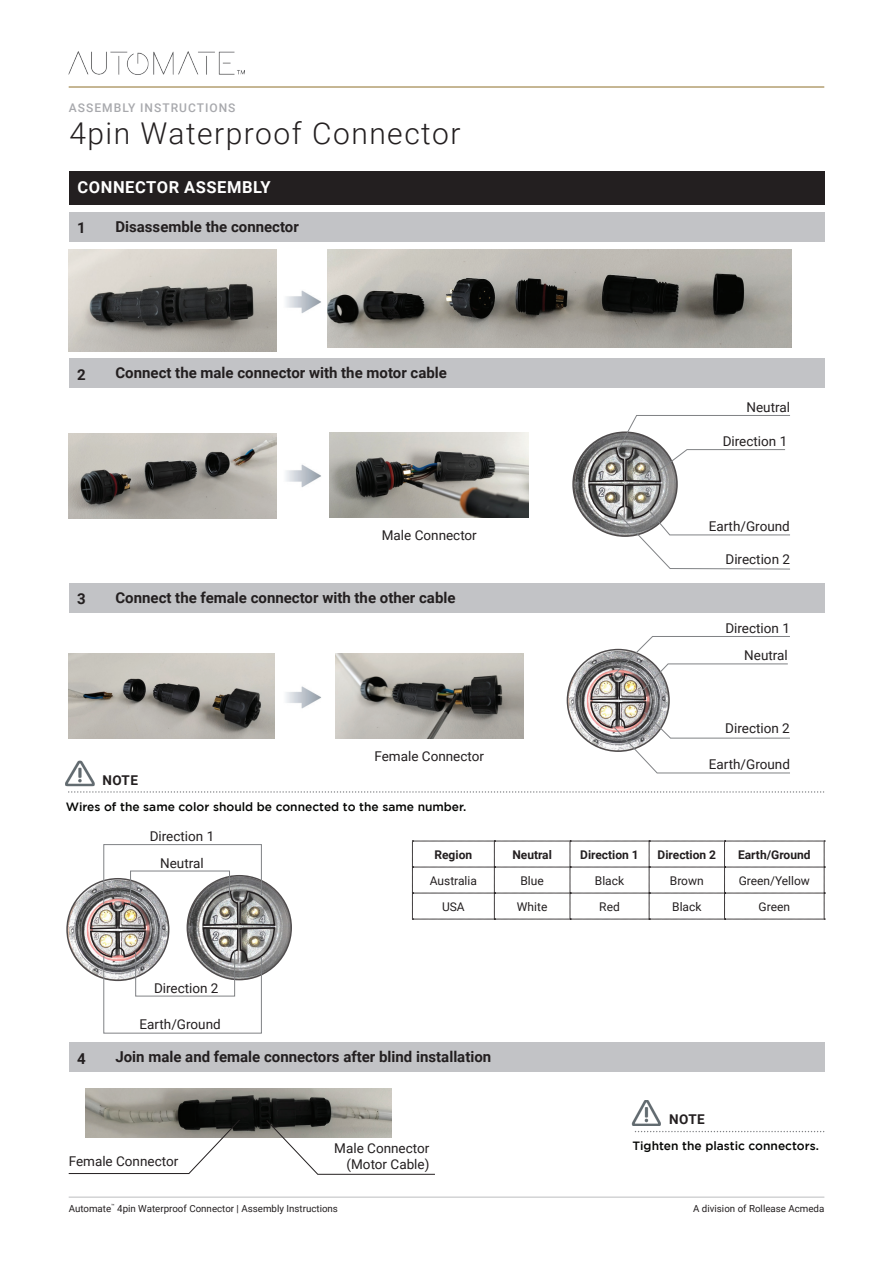
<style>
.page{position:relative;width:893px;height:1263px;background:#fff}
.page>*{position:absolute;margin:0;border:0;box-sizing:border-box;transform-origin:0 0}
.t1{font:300 30px "Roboto";letter-spacing:.05em;color:#231f20}
.t2{font:700 16.5px "Roboto";letter-spacing:.035em;color:#fff}
.t3{font:700 15px "Roboto";color:#231f20}
.t4{font:13.5px/26.5px "Roboto";color:#231f20;text-align:right}
.t5{font:700 13.5px "Roboto";letter-spacing:.035em;color:#231f20}
.t6{font:500 12px "Gotham";color:#040503}
.t7{font:12px "Roboto";color:#231f20}
.t8{font:700 12px "Roboto";color:#231f20}
.t9{font:500 12px "Roboto";letter-spacing:.085em;color:#a8a9ad}
.t10{font:9.75px "Roboto";color:#231f20}
</style>
<div class="page">
<hr style="left:69px;top:86px;width:755px;height:2px;background:#b39f70">
<img style="left:69px;top:51px;width:175px;height:23px">
<hr style="left:69px;top:1197px;width:755px;height:1px;background:#bcbdc0">
<div style="left:69px;top:171px;width:755px;height:33px;background:#231f20"></div>
<div style="left:69px;top:212px;width:755px;height:30px;background:#c2c3c6"></div>
<div style="left:69px;top:358px;width:755px;height:30px;background:#c2c3c6"></div>
<div style="left:69px;top:583px;width:755px;height:30px;background:#c2c3c6"></div>
<div style="left:69px;top:1042px;width:755px;height:30px;background:#c2c3c6"></div>
<img style="left:69px;top:249px;width:207px;height:103px">
<img style="left:328px;top:249px;width:463px;height:99px">
<img style="left:575px;top:447px;width:13px;height:75px">
<img style="left:330px;top:432px;width:199px;height:86px">
<img style="left:69px;top:433px;width:207px;height:86px">
<svg style="left:588px;top:415px;width:202px;height:155px"></svg>
<img style="left:568px;top:657px;width:22px;height:87px">
<img style="left:335px;top:654px;width:189px;height:85px">
<img style="left:69px;top:654px;width:206px;height:85px">
<svg style="left:590px;top:636px;width:200px;height:138px"></svg>
<svg style="left:635px;top:1131px;width:190px;height:1px"></svg>
<svg style="left:68px;top:791px;width:756px;height:2px"></svg>
<img style="left:65px;top:761px;width:30px;height:25px">
<img style="left:632px;top:1100px;width:29px;height:26px">
<svg style="left:412px;top:841px;width:413px;height:79px"></svg>
<img style="left:276px;top:890px;width:15px;height:76px">
<img style="left:68px;top:887px;width:21px;height:85px">
<svg style="left:89px;top:844px;width:187px;height:190px"></svg>
<img style="left:86px;top:1089px;width:306px;height:49px">
<svg style="left:266px;top:1119px;width:169px;height:56px"></svg>
<svg style="left:68px;top:1119px;width:173px;height:55px"></svg>
<img style="left:286px;top:290px;width:35px;height:23px">
<img style="left:286px;top:464px;width:35px;height:23px">
<img style="left:286px;top:686px;width:35px;height:23px">
<p class="t9" style="left:69px;top:99px;width:168px">ASSEMBLY INSTRUCTIONS</p>
<h1 class="t1" style="left:69px;top:112px;width:393px">4pin Waterproof Connector</h1>
<p class="t2" style="left:77px;top:176px;width:195px">CONNECTOR ASSEMBLY</p>
<p class="t3" style="left:77px;top:217px;width:10px">1</p>
<p class="t3" style="left:115px;top:216px;width:185px">Disassemble the connector</p>
<p class="t3" style="left:77px;top:364px;width:10px">2</p>
<p class="t3" style="left:115px;top:362px;width:333px">Connect the male connector with the motor cable</p>
<p class="t4" style="left:382px;top:521px;width:97px">Male Connector</p>
<p class="t3" style="left:77px;top:588px;width:10px">3</p>
<p class="t3" style="left:115px;top:587px;width:342px">Connect the female connector with the other cable</p>
<p class="t5" style="left:102px;top:770px;width:37px">NOTE</p>
<p class="t4" style="left:374px;top:742px;width:111px">Female Connector</p>
<p class="t6" style="left:66px;top:800px;width:402px">Wires of the same color should be connected to the same number.</p>
<p class="t4" style="left:150px;top:822px;width:66px">Direction 1</p>
<p class="t4" style="left:746px;top:393px;width:45px">Neutral</p>
<p class="t4" style="left:723px;top:427px;width:66px">Direction 1</p>
<p class="t4" style="left:709px;top:512px;width:83px">Earth/Ground</p>
<p class="t4" style="left:725px;top:545px;width:66px">Direction 2</p>
<p class="t4" style="left:725px;top:614px;width:66px">Direction 1<br>Neutral</p>
<p class="t4" style="left:725px;top:714px;width:66px">Direction 2</p>
<p class="t4" style="left:709px;top:750px;width:83px">Earth/Ground</p>
<p class="t4" style="left:160px;top:849px;width:45px">Neutral</p>
<p class="t4" style="left:154px;top:975px;width:66px">Direction 2</p>
<p class="t4" style="left:140px;top:1011px;width:83px">Earth/Ground</p>
<p class="t8" style="left:434px;top:846px;width:39px">Region</p>
<p class="t8" style="left:512px;top:846px;width:41px">Neutral</p>
<p class="t8" style="left:580px;top:846px;width:60px">Direction 1</p>
<p class="t8" style="left:658px;top:846px;width:60px">Direction 2</p>
<p class="t8" style="left:738px;top:846px;width:74px">Earth/Ground</p>
<p class="t7" style="left:430px;top:872px;width:49px">Australia</p>
<p class="t7" style="left:520px;top:872px;width:25px">Blue</p>
<p class="t7" style="left:595px;top:872px;width:31px">Black</p>
<p class="t7" style="left:670px;top:872px;width:35px">Brown</p>
<p class="t7" style="left:739px;top:872px;width:73px">Green/Yellow</p>
<p class="t7" style="left:442px;top:898px;width:24px">USA</p>
<p class="t7" style="left:517px;top:898px;width:32px">White</p>
<p class="t7" style="left:599px;top:898px;width:22px">Red</p>
<p class="t7" style="left:672px;top:898px;width:31px">Black</p>
<p class="t7" style="left:759px;top:898px;width:33px">Green</p>
<p class="t3" style="left:77px;top:1048px;width:10px">4</p>
<p class="t3" style="left:115px;top:1046px;width:377px">Join male and female connectors after blind installation</p>
<p class="t4" style="left:69px;top:1147px;width:111px">Female Connector</p>
<p class="t4" style="left:334px;top:1140px;width:97px;line-height:16.2px">Male Connector (Motor Cable)</p>
<p class="t5" style="left:669px;top:1110px;width:37px">NOTE</p>
<p class="t6" style="left:633px;top:1139px;width:188px">Tighten the plastic connectors.</p>
<p class="t10" style="left:69px;top:1201px;width:271px">Automate<sup>™</sup> 4pin Waterproof Connector | Assembly Instructions</p>
<p class="t10" style="left:693px;top:1201px;width:133px">A division of Rollease Acmeda</p>
</div>
